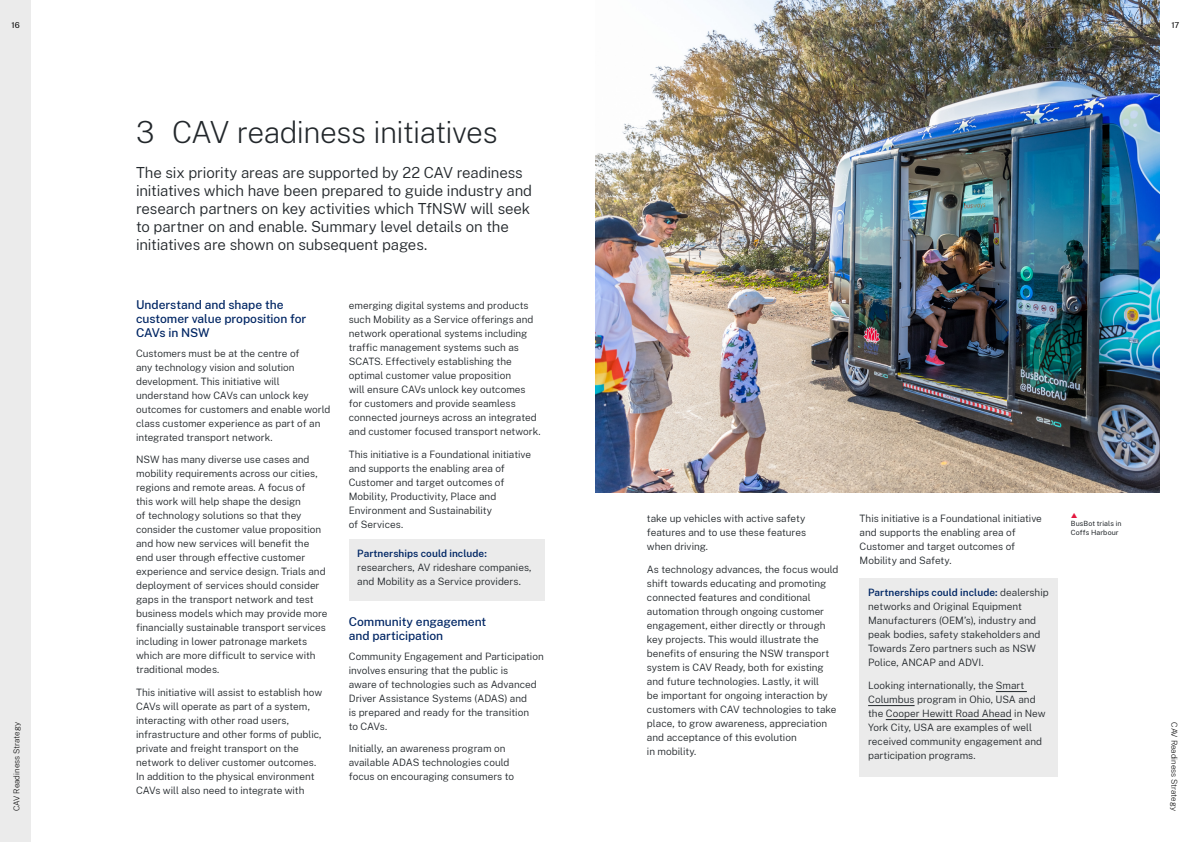
<style>
.page{position:relative;width:1191px;height:842px;background:#fff}
.page>*{position:absolute;margin:0;border:0;box-sizing:border-box;transform-origin:0 0}
.t1{font:200 30px "Public Sans NSW";letter-spacing:-.02em;color:#22272b}
.t2{font:300 15px/18px "Public Sans NSW";letter-spacing:-.01em;color:#22272b}
.t3{font:500 12px/14px "Public Sans NSW";letter-spacing:-.005em;color:#002664}
.t4{font:300 10px/14px "Public Sans NSW";color:#22272b}
.t5{font:600 10px "Public Sans NSW";letter-spacing:.005em;color:#002664}
.t6{font:200 8px "Public Sans NSW";letter-spacing:-.005em;color:#000}
.t7{font:8px "Public Sans NSW";color:#000}
.t8{font:7px/8.4px "Public Sans NSW";letter-spacing:.015em;color:#22272b}
.s1{font-weight:600;color:#002664}
</style>
<div class="page">
<div style="left:349px;top:539px;width:195px;height:61px;background:#ebebeb"></div>
<div style="left:859px;top:578px;width:199px;height:198px;background:#ebebeb"></div>
<hr style="left:995px;top:691px;width:31px;height:1px;background:#22272b">
<hr style="left:868px;top:705px;width:46px;height:1px;background:#22272b">
<hr style="left:885px;top:719px;width:126px;height:1px;background:#22272b">
<img style="left:595px;top:0;width:564px;height:493px">
<div style="left:0;top:0;width:31px;height:842px;background:#ebebeb"></div>
<p class="t7" style="left:11px;top:20px;width:10px">16</p>
<p class="t6" style="left:11px;top:811px;width:90px;rotate:-90deg">CAV Readiness Strategy</p>
<h1 class="t1" style="left:136px;top:110px;width:363px">3 CAV readiness initiatives</h1>
<p class="t2" style="left:136px;top:162px;width:397px">The six priority areas are supported by 22 CAV readiness initiatives which have been prepared to guide industry and research partners on key activities which TfNSW will seek to partner on and enable. Summary level details on the initiatives are shown on subsequent pages.</p>
<p class="t3" style="left:136px;top:297px;width:172px">Understand and shape the customer value proposition for<br>CAVs in NSW</p>
<p class="t4" style="left:136px;top:345px;width:196px">Customers must be at the centre of<br>any technology vision and solution development. This initiative will understand how CAVs can unlock key outcomes for customers and enable world class customer experience as part of an integrated transport network.</p>
<p class="t4" style="left:136px;top:452px;width:193px">NSW has many diverse use cases and mobility requirements across our cities, regions and remote areas. A focus of<br>this work will help shape the design<br>of technology solutions so that they consider the customer value proposition and how new services will benefit the end user through effective customer experience and service design. Trials and deployment of services should consider gaps in the transport network and test business models which may provide more financially sustainable transport services including in lower patronage markets which are more difficult to service with traditional modes.</p>
<p class="t4" style="left:136px;top:684px;width:188px">This initiative will assist to establish how CAVs will operate as part of a system, interacting with other road users, infrastructure and other forms of public, private and freight transport on the network to deliver customer outcomes.<br>In addition to the physical environment CAVs will also need to integrate with</p>
<p class="t4" style="left:349px;top:298px;width:193px">emerging digital systems and products such Mobility as a Service offerings and network operational systems including traffic management systems such as SCATS. Effectively establishing the optimal customer value proposition<br>will ensure CAVs unlock key outcomes for customers and provide seamless connected journeys across an integrated and customer focused transport network.</p>
<p class="t4" style="left:349px;top:446px;width:184px">This initiative is a Foundational initiative and supports the enabling area of<br>Customer and target outcomes of<br>Mobility, Productivity, Place and<br>Environment and Sustainability<br>of Services.</p>
<p class="t5" style="left:357px;top:546px;width:131px">Partnerships could include:</p>
<p class="t4" style="left:357px;top:560px;width:176px">researchers, AV rideshare companies, and Mobility as a Service providers.</p>
<p class="t3" style="left:349px;top:614px;width:139px">Community engagement and participation</p>
<p class="t4" style="left:349px;top:648px;width:196px">Community Engagement and Participation involves ensuring that the public is<br>aware of technologies such as Advanced Driver Assistance Systems (ADAS) and<br>is prepared and ready for the transition<br>to CAVs.</p>
<p class="t4" style="left:349px;top:741px;width:167px">Initially, an awareness program on available ADAS technologies could focus on encouraging consumers to</p>
<p class="t7" style="left:1171px;top:20px;width:10px">17</p>
<p class="t4" style="left:647px;top:511px;width:161px;text-align:justify">take up vehicles with active safety features and to use these features when driving.</p>
<p class="t4" style="left:647px;top:562px;width:193px">As technology advances, the focus would shift towards educating and promoting connected features and conditional automation through ongoing customer engagement, either directly or through key projects. This would illustrate the benefits of ensuring the NSW transport system is CAV Ready, both for existing and future technologies. Lastly, it will<br>be important for ongoing interaction by customers with CAV technologies to take place, to grow awareness, appreciation and acceptance of this evolution<br>in mobility.</p>
<p class="t4" style="left:859px;top:511px;width:184px">This initiative is a Foundational initiative and supports the enabling area of Customer and target outcomes of Mobility and Safety.</p>
<p class="t4" style="left:868px;top:585px;width:182px"><span class="s1">Partnerships could include:</span> dealership networks and Original Equipment Manufacturers (OEM’s), industry and peak bodies, safety stakeholders and Towards Zero partners such as NSW Police, ANCAP and ADVI.</p>
<p class="t4" style="left:868px;top:677px;width:179px">Looking internationally, the Smart Columbus program in Ohio, USA and the Cooper Hewitt Road Ahead in New York City, USA are examples of well received community engagement and participation programs.</p>
<p class="t8" style="left:1070px;top:519px;width:52px">BusBot trials in<br>Coffs Harbour</p>
<p class="t6" style="left:1180px;top:722px;width:90px;rotate:90deg">CAV Readiness Strategy</p>
</div>
